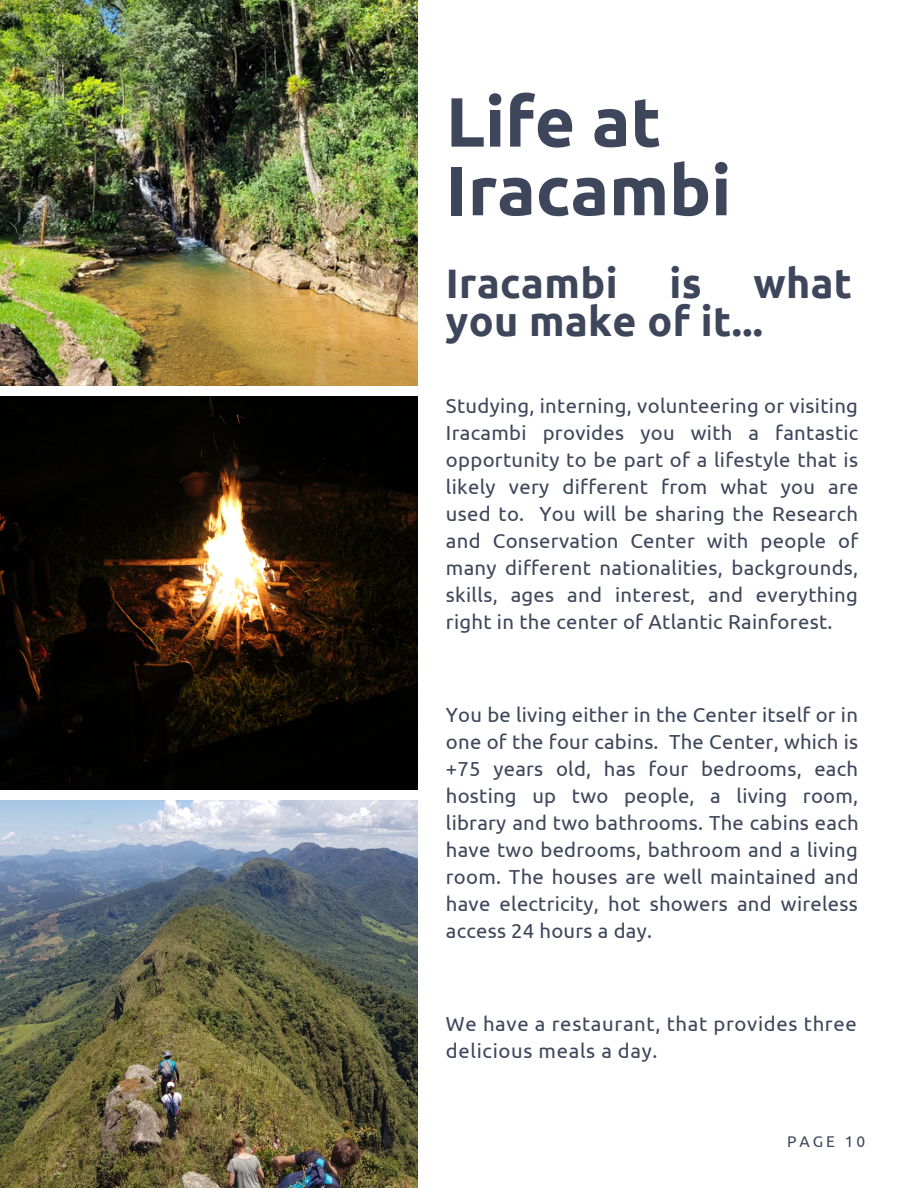
<style>
.page{position:relative;width:918px;height:1188px;background:#fff}
.page>*{position:absolute;margin:0;border:0;box-sizing:border-box;transform-origin:0 0}
.t1{font:700 69.6px/68.7px "Ubuntu";color:#3d465a}
.t2{font:700 41.25px/38.2px "Ubuntu";letter-spacing:.01em;color:#3d465a}
.t3{font:20.25px/27px "Ubuntu";letter-spacing:.015em;color:#3d465a;text-align:justify}
.t4{font:20.25px/27px "Ubuntu";letter-spacing:.035em;color:#3d465a}
.t5{font:15.6px "Ubuntu";letter-spacing:.19em;color:#3d465a}
</style>
<div class="page">
<img style="left:0;top:397px;width:417px;height:392px">
<img style="left:0;top:801px;width:417px;height:387px">
<img style="left:0;top:0;width:418px;height:386px">
<h1 class="t1" style="left:446px;top:86px;width:287px">Life at<br>Iracambi</h1>
<h2 class="t2" style="left:446px;top:263px;width:408px;text-indent:308px">what you make of it...</h2>
<h2 class="t2" style="left:446px;top:263px;width:173px">Iracambi</h2>
<h2 class="t2" style="left:669px;top:263px;width:34px">is</h2>
<p class="t3" style="left:446px;top:392px;width:414px">Studying, interning, volunteering or visiting Iracambi provides you with a fantastic opportunity to be part of a lifestyle that is likely very different from what you are used to. You will be sharing the Research and Conservation Center with people of many different nationalities, backgrounds, skills, ages and interest, and everything right in the center of Atlantic Rainforest.</p>
<p class="t3" style="left:446px;top:701px;width:414px">You be living either in the Center itself or in one of the four cabins. The Center, which is +75 years old, has four bedrooms, each hosting up two people, a living room, library and two bathrooms. The cabins each have two bedrooms, bathroom and a living room. The houses are well maintained and have electricity, hot showers and wireless access 24 hours a day.</p>
<p class="t4" style="left:446px;top:1010px;width:412px">We have a restaurant, that provides three delicious meals a day.</p>
<p class="t5" style="left:787px;top:1133px;width:79px">PAGE 10</p>
</div>
